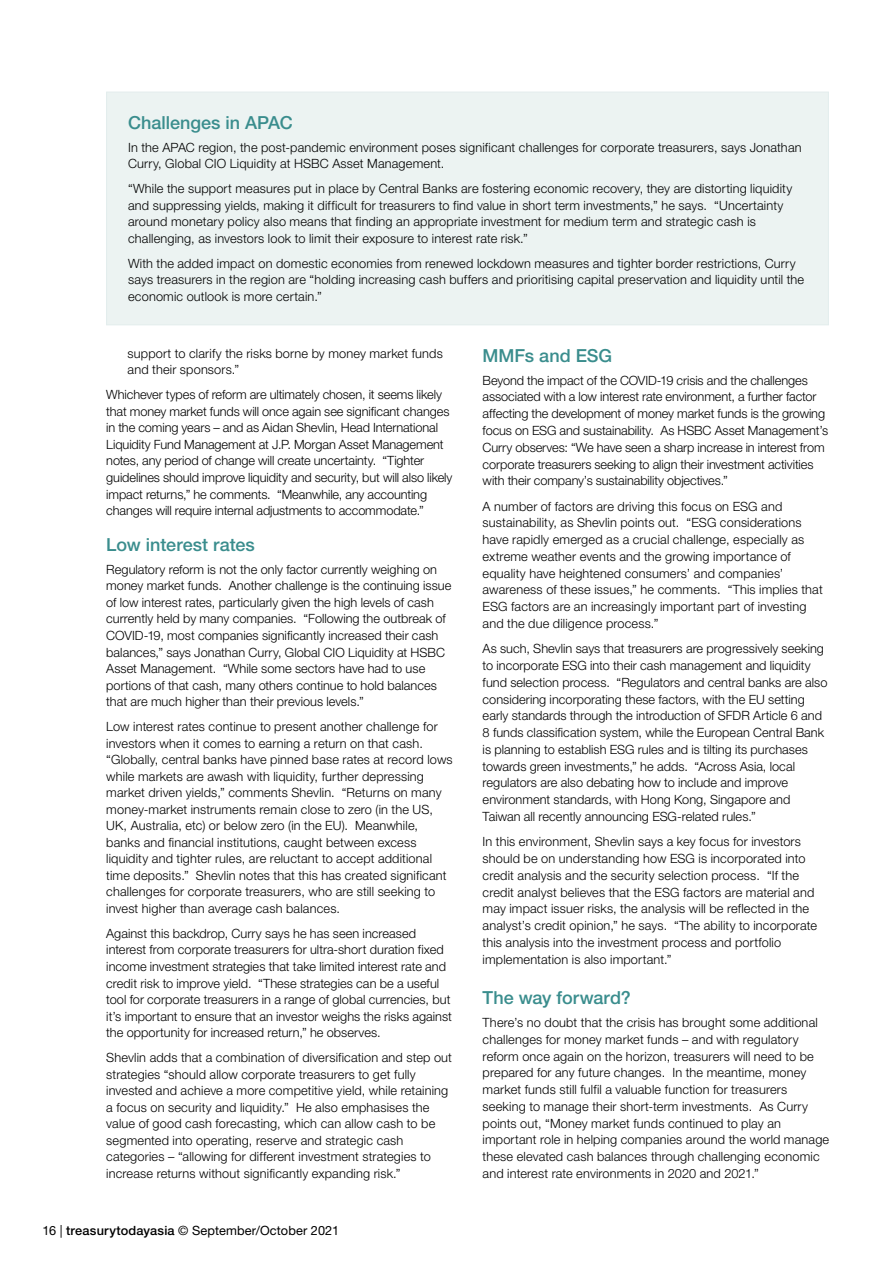
<style>
.page{position:relative;width:893px;height:1263px;background:#fff}
.page>*{position:absolute;margin:0;border:0;box-sizing:border-box;transform-origin:0 0}
.t1{font:500 18px "Helvetica Neue LT Std";color:#3a8d8d}
.p-body{font:300 12.75px/16.5px "Helvetica Neue LT Std";letter-spacing:.005em;color:#000}
.t2{font:12.75px "Helvetica Neue LT Std";letter-spacing:.015em;color:#000}
.s1{font-weight:500}
</style>
<div class="page">
<div style="left:107px;top:92px;width:721px;height:233px;background:#ecf3f2"></div>
<div style="left:106px;top:92px;width:723px;height:233px;border:1px solid #e3eded"></div>
<p class="t1" style="left:128px;top:112px;width:166px">Challenges in APAC</p>
<p class="p-body" style="left:128px;top:139px;width:675px">In the APAC region, the post-pandemic environment poses significant challenges for corporate treasurers, says Jonathan<br>Curry, Global CIO Liquidity at HSBC Asset Management.</p>
<p class="p-body" style="left:128px;top:180px;width:666px">“While the support measures put in place by Central Banks are fostering economic recovery, they are distorting liquidity and suppressing yields, making it difficult for treasurers to find value in short term investments,” he says. “Uncertainty around monetary policy also means that finding an appropriate investment for medium term and strategic cash is challenging, as investors look to limit their exposure to interest rate risk.”</p>
<p class="p-body" style="left:128px;top:255px;width:678px">With the added impact on domestic economies from renewed lockdown measures and tighter border restrictions, Curry says treasurers in the region are “holding increasing cash buffers and prioritising capital preservation and liquidity until the economic outlook is more certain.”</p>
<p class="p-body" style="left:128px;top:345px;width:317px">support to clarify the risks borne by money market funds and their sponsors.”</p>
<p class="p-body" style="left:106px;top:386px;width:348px">Whichever types of reform are ultimately chosen, it seems likely that money market funds will once again see significant changes in the coming years – and as Aidan Shevlin, Head International Liquidity Fund Management at J.P. Morgan Asset Management notes, any period of change will create uncertainty. “Tighter guidelines should improve liquidity and security, but will also likely impact returns,” he comments. “Meanwhile, any accounting changes will require internal adjustments to accommodate.”</p>
<p class="t1" style="left:106px;top:534px;width:150px">Low interest rates</p>
<p class="p-body" style="left:106px;top:561px;width:347px">Regulatory reform is not the only factor currently weighing on money market funds. Another challenge is the continuing issue of low interest rates, particularly given the high levels of cash currently held by many companies. “Following the outbreak of COVID-19, most companies significantly increased their cash balances,” says Jonathan Curry, Global CIO Liquidity at HSBC Asset Management. “While some sectors have had to use portions of that cash, many others continue to hold balances that are much higher than their previous levels.”</p>
<p class="p-body" style="left:106px;top:718px;width:348px">Low interest rates continue to present another challenge for investors when it comes to earning a return on that cash. “Globally, central banks have pinned base rates at record lows while markets are awash with liquidity, further depressing market driven yields,” comments Shevlin. “Returns on many money-market instruments remain close to zero (in the US, UK, Australia, etc) or below zero (in the EU). Meanwhile, banks and financial institutions, caught between excess liquidity and tighter rules, are reluctant to accept additional time deposits.” Shevlin notes that this has created significant challenges for corporate treasurers, who are still seeking to invest higher than average cash balances.</p>
<p class="p-body" style="left:106px;top:925px;width:347px">Against this backdrop, Curry says he has seen increased interest from corporate treasurers for ultra-short duration fixed income investment strategies that take limited interest rate and credit risk to improve yield. “These strategies can be a useful tool for corporate treasurers in a range of global currencies, but it’s important to ensure that an investor weighs the risks against the opportunity for increased return,” he observes.</p>
<p class="p-body" style="left:106px;top:1049px;width:347px">Shevlin adds that a combination of diversification and step out strategies “should allow corporate treasurers to get fully invested and achieve a more competitive yield, while retaining a focus on security and liquidity.” He also emphasises the value of good cash forecasting, which can allow cash to be segmented into operating, reserve and strategic cash categories – “allowing for different investment strategies to increase returns without significantly expanding risk.”</p>
<p class="t2" style="left:43px;top:1223px;width:298px">16 | <span class="s1">treasurytodayasia</span> © September/October 2021</p>
<p class="t1" style="left:483px;top:344px;width:131px">MMFs and ESG</p>
<p class="p-body" style="left:483px;top:371px;width:347px">Beyond the impact of the COVID-19 crisis and the challenges associated with a low interest rate environment, a further factor affecting the development of money market funds is the growing focus on ESG and sustainability. As HSBC Asset Management’s Curry observes: “We have seen a sharp increase in interest from corporate treasurers seeking to align their investment activities with their company’s sustainability objectives.”</p>
<p class="p-body" style="left:483px;top:497px;width:342px">A number of factors are driving this focus on ESG and sustainability, as Shevlin points out. “ESG considerations have rapidly emerged as a crucial challenge, especially as extreme weather events and the growing importance of equality have heightened consumers’ and companies’ awareness of these issues,” he comments. “This implies that ESG factors are an increasingly important part of investing and the due diligence process.”</p>
<p class="p-body" style="left:483px;top:640px;width:346px">As such, Shevlin says that treasurers are progressively seeking to incorporate ESG into their cash management and liquidity fund selection process. “Regulators and central banks are also considering incorporating these factors, with the EU setting early standards through the introduction of SFDR Article 6 and 8 funds classification system, while the European Central Bank is planning to establish ESG rules and is tilting its purchases towards green investments,” he adds. “Across Asia, local regulators are also debating how to include and improve environment standards, with Hong Kong, Singapore and Taiwan all recently announcing ESG-related rules.”</p>
<p class="p-body" style="left:483px;top:833px;width:336px">In this environment, Shevlin says a key focus for investors should be on understanding how ESG is incorporated into credit analysis and the security selection process. “If the credit analyst believes that the ESG factors are material and may impact issuer risks, the analysis will be reflected in the analyst’s credit opinion,” he says. “The ability to incorporate this analysis into the investment process and portfolio implementation is also important.”</p>
<p class="t1" style="left:483px;top:987px;width:150px">The way forward?</p>
<p class="p-body" style="left:483px;top:1014px;width:348px">There’s no doubt that the crisis has brought some additional challenges for money market funds – and with regulatory reform once again on the horizon, treasurers will need to be prepared for any future changes. In the meantime, money market funds still fulfil a valuable function for treasurers seeking to manage their short-term investments. As Curry points out, “Money market funds continued to play an important role in helping companies around the world manage these elevated cash balances through challenging economic and interest rate environments in 2020 and 2021.”</p>
</div>
